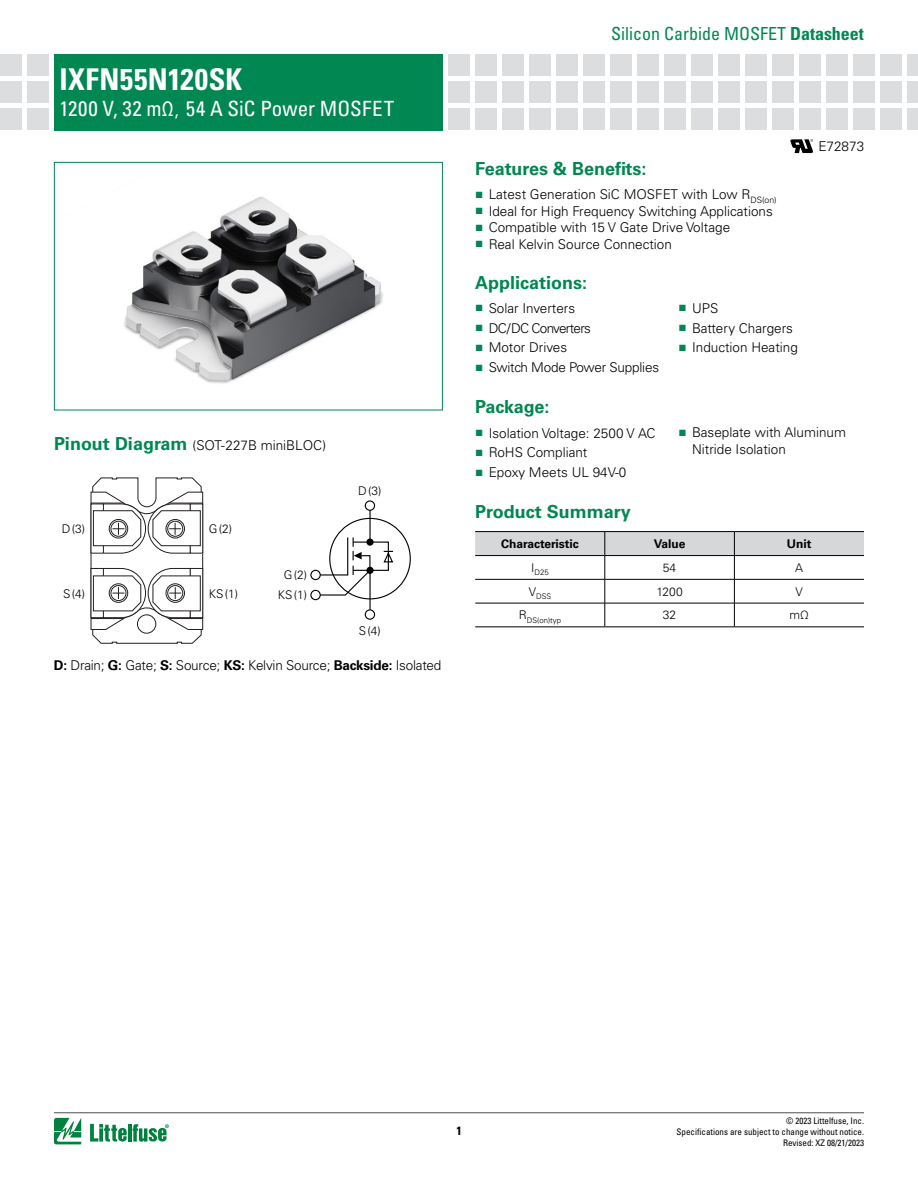
<style>
.page{position:relative;width:918px;height:1188px;background:#fff}
.page>*{position:absolute;margin:0;border:0;box-sizing:border-box;transform-origin:0 0}
.t1{font:700 condensed 30px "Univers LT Std";letter-spacing:.015em;color:#fff}
.t2{font:condensed 21px "Univers LT Std";letter-spacing:.005em;color:#fff}
.t3{font:700 18px "Univers LT Std";color:#008752}
.t4{font:condensed 18px "Univers LT Std";color:#008752}
.t5{font:300 13.5px/16.5px "Univers LT Std";color:#000}
.t6{font:300 13.5px "Univers LT Std";letter-spacing:-.05em;color:#000}
.t7{font:300 12px/20.1px "Univers LT Std";color:#000;text-align:center}
.t8{font:700 12px "Univers LT Std";color:#000}
.t9{font:700 condensed 12px "Univers LT Std";color:#000}
.t10{font:condensed 9px/10.6px "Univers LT Std";color:#000;text-align:right}
.t11{font:300 7.8px "Univers LT Std";color:#000}
.s1{font-weight:300;font-stretch:normal}
.s2{font-weight:700;font-size:18px;color:#008752}
.s3{font-weight:700}
.s4{font-family:"Arial";font-weight:400;color:#008752}
</style>
<div class="page">
<svg style="left:54px;top:1118px;width:27px;height:26px"></svg>
<hr style="left:128px;top:1124px;width:3px;height:18px;background:#00823f">
<svg style="left:133px;top:1124px;width:36px;height:18px"></svg>
<svg style="left:90px;top:1124px;width:37px;height:18px"></svg>
<hr style="left:54px;top:1112px;width:810px;height:1px;background:#4d4d4f">
<div style="left:27px;top:54px;width:22px;height:22px;background:#dcddde"></div>
<div style="left:27px;top:82px;width:22px;height:21px;background:#dcddde"></div>
<div style="left:27px;top:109px;width:22px;height:21px;background:#dcddde"></div>
<div style="left:0;top:54px;width:22px;height:22px;background:#dcddde"></div>
<div style="left:0;top:82px;width:22px;height:21px;background:#dcddde"></div>
<div style="left:0;top:109px;width:22px;height:21px;background:#dcddde"></div>
<div style="left:502px;top:54px;width:22px;height:22px;background:#dcddde"></div>
<div style="left:502px;top:82px;width:22px;height:21px;background:#dcddde"></div>
<div style="left:502px;top:109px;width:22px;height:21px;background:#dcddde"></div>
<div style="left:475px;top:54px;width:22px;height:22px;background:#dcddde"></div>
<div style="left:475px;top:82px;width:22px;height:21px;background:#dcddde"></div>
<div style="left:475px;top:109px;width:22px;height:21px;background:#dcddde"></div>
<div style="left:556px;top:54px;width:22px;height:22px;background:#dcddde"></div>
<div style="left:556px;top:82px;width:22px;height:21px;background:#dcddde"></div>
<div style="left:556px;top:109px;width:22px;height:21px;background:#dcddde"></div>
<div style="left:529px;top:54px;width:22px;height:22px;background:#dcddde"></div>
<div style="left:529px;top:82px;width:22px;height:21px;background:#dcddde"></div>
<div style="left:529px;top:109px;width:22px;height:21px;background:#dcddde"></div>
<div style="left:610px;top:54px;width:22px;height:22px;background:#dcddde"></div>
<div style="left:610px;top:82px;width:22px;height:21px;background:#dcddde"></div>
<div style="left:610px;top:109px;width:22px;height:21px;background:#dcddde"></div>
<div style="left:583px;top:54px;width:22px;height:22px;background:#dcddde"></div>
<div style="left:448px;top:54px;width:22px;height:22px;background:#dcddde"></div>
<div style="left:583px;top:82px;width:22px;height:21px;background:#dcddde"></div>
<div style="left:448px;top:82px;width:22px;height:21px;background:#dcddde"></div>
<div style="left:583px;top:109px;width:22px;height:21px;background:#dcddde"></div>
<div style="left:448px;top:109px;width:22px;height:21px;background:#dcddde"></div>
<div style="left:664px;top:54px;width:22px;height:22px;background:#dcddde"></div>
<div style="left:664px;top:82px;width:22px;height:21px;background:#dcddde"></div>
<div style="left:664px;top:109px;width:22px;height:21px;background:#dcddde"></div>
<div style="left:637px;top:54px;width:22px;height:22px;background:#dcddde"></div>
<div style="left:637px;top:82px;width:22px;height:21px;background:#dcddde"></div>
<div style="left:637px;top:109px;width:22px;height:21px;background:#dcddde"></div>
<div style="left:718px;top:54px;width:22px;height:22px;background:#dcddde"></div>
<div style="left:718px;top:82px;width:22px;height:21px;background:#dcddde"></div>
<div style="left:718px;top:109px;width:22px;height:21px;background:#dcddde"></div>
<div style="left:691px;top:54px;width:22px;height:22px;background:#dcddde"></div>
<div style="left:691px;top:82px;width:22px;height:21px;background:#dcddde"></div>
<div style="left:691px;top:109px;width:22px;height:21px;background:#dcddde"></div>
<div style="left:772px;top:54px;width:22px;height:22px;background:#dcddde"></div>
<div style="left:772px;top:82px;width:22px;height:21px;background:#dcddde"></div>
<div style="left:772px;top:109px;width:22px;height:21px;background:#dcddde"></div>
<div style="left:745px;top:54px;width:22px;height:22px;background:#dcddde"></div>
<div style="left:745px;top:82px;width:22px;height:21px;background:#dcddde"></div>
<div style="left:745px;top:109px;width:22px;height:21px;background:#dcddde"></div>
<div style="left:826px;top:54px;width:22px;height:22px;background:#dcddde"></div>
<div style="left:826px;top:81px;width:22px;height:22px;background:#dcddde"></div>
<div style="left:826px;top:108px;width:22px;height:22px;background:#dcddde"></div>
<div style="left:799px;top:54px;width:22px;height:22px;background:#dcddde"></div>
<div style="left:799px;top:81px;width:22px;height:22px;background:#dcddde"></div>
<div style="left:799px;top:108px;width:22px;height:22px;background:#dcddde"></div>
<div style="left:880px;top:54px;width:22px;height:22px;background:#dcddde"></div>
<div style="left:880px;top:81px;width:22px;height:22px;background:#dcddde"></div>
<div style="left:880px;top:108px;width:22px;height:22px;background:#dcddde"></div>
<div style="left:853px;top:54px;width:22px;height:22px;background:#dcddde"></div>
<div style="left:853px;top:81px;width:22px;height:22px;background:#dcddde"></div>
<div style="left:853px;top:108px;width:22px;height:22px;background:#dcddde"></div>
<div style="left:907px;top:54px;width:11px;height:22px;background:#dcddde"></div>
<div style="left:907px;top:81px;width:11px;height:22px;background:#dcddde"></div>
<div style="left:907px;top:108px;width:11px;height:22px;background:#dcddde"></div>
<div style="left:54px;top:54px;width:389px;height:76px;background:#008752"></div>
<img style="left:124px;top:196px;width:259px;height:188px">
<div style="left:54px;top:162px;width:389px;height:248px;border:1px solid #008752"></div>
<svg style="left:90px;top:477px;width:113px;height:167px"></svg>
<div style="left:365px;top:500px;width:10px;height:11px;border:1px solid #000;border-radius:50%"></div>
<div style="left:310px;top:570px;width:11px;height:10px;border:1px solid #000;border-radius:50%"></div>
<div style="left:310px;top:590px;width:11px;height:10px;border:1px solid #000;border-radius:50%"></div>
<div style="left:365px;top:609px;width:10px;height:11px;border:1px solid #000;border-radius:50%"></div>
<hr style="left:369px;top:571px;width:2px;height:39px;background:#000">
<svg style="left:319px;top:509px;width:75px;height:87px"></svg>
<svg style="left:790px;top:139px;width:23px;height:14px"></svg>
<hr style="left:475px;top:627px;width:130px;height:1px;background:#000">
<hr style="left:605px;top:627px;width:129px;height:1px;background:#000">
<hr style="left:734px;top:627px;width:130px;height:1px;background:#000">
<hr style="left:605px;top:531px;width:129px;height:1px;background:#000">
<hr style="left:734px;top:531px;width:130px;height:1px;background:#000">
<hr style="left:475px;top:531px;width:130px;height:1px;background:#000">
<svg style="left:475px;top:532px;width:389px;height:95px"></svg>
<h1 class="t1" style="left:59px;top:61px;width:184px">IXFN55N120SK</h1>
<h2 class="t2" style="left:59px;top:95px;width:336px">1200 V, 32 mΩ<span class="s1">,</span> 54 A SiC Power MOSFET</h2>
<p class="t5" style="left:54px;top:437px;width:274px"><span class="s2">Pinout Diagram</span> (SOT-227B miniBLOC)</p>
<p class="t7" style="left:62px;top:519px;width:25px">D(3)</p>
<p class="t7" style="left:209px;top:519px;width:25px">G(2)</p>
<p class="t7" style="left:63px;top:583px;width:24px">S(4)</p>
<p class="t7" style="left:209px;top:583px;width:31px">KS(1)</p>
<p class="t7" style="left:278px;top:565px;width:31px">G(2)<br>KS(1)</p>
<p class="t7" style="left:358px;top:480px;width:25px">D(3)</p>
<p class="t7" style="left:359px;top:621px;width:24px">S(4)</p>
<p class="t5" style="left:54px;top:657px;width:389px"><span class="s3">D:</span> Drain; <span class="s3">G:</span> Gate; <span class="s3">S:</span> Source; <span class="s3">KS:</span> Kelvin Source; <span class="s3">Backside:</span> Isolated</p>
<h3 class="t4" style="left:611px;top:22px;width:254px">Silicon Carbide MOSFET <span class="s3">Datasheet</span></h3>
<h3 class="t3" style="left:475px;top:158px;width:173px">Features &amp; Benefits:</h3>
<p class="t5" style="left:475px;top:186px;width:303px"><span class="s4">■</span> Latest Generation SiC MOSFET with Low R<sub>DS(on)</sub></p>
<p class="t5" style="left:475px;top:203px;width:299px"><span class="s4">■</span> Ideal for High Frequency Switching Applications</p>
<p class="t5" style="left:475px;top:219px;width:257px"><span class="s4">■</span> Compatible with 15 V Gate Drive Voltage</p>
<p class="t5" style="left:475px;top:236px;width:198px"><span class="s4">■</span> Real Kelvin Source Connection</p>
<h3 class="t3" style="left:475px;top:272px;width:114px">Applications:</h3>
<p class="t5" style="left:475px;top:300px;width:101px"><span class="s4">■</span> Solar Inverters</p>
<p class="t6" style="left:475px;top:320px;width:117px"><span class="s4">■</span> DC/DC Converters</p>
<p class="t5" style="left:475px;top:339px;width:93px"><span class="s4">■</span> Motor Drives</p>
<p class="t5" style="left:475px;top:359px;width:185px"><span class="s4">■</span> Switch Mode Power Supplies</p>
<p class="t5" style="left:679px;top:300px;width:41px"><span class="s4">■</span> UPS</p>
<p class="t5" style="left:679px;top:320px;width:116px"><span class="s4">■</span> Battery Chargers</p>
<p class="t5" style="left:679px;top:339px;width:121px"><span class="s4">■</span> Induction Heating</p>
<p class="t5" style="left:818px;top:138px;width:47px">E72873</p>
<h3 class="t3" style="left:475px;top:397px;width:76px">Package:</h3>
<p class="t5" style="left:475px;top:424px;width:182px"><span class="s4">■</span> Isolation Voltage: 2500 V AC</p>
<p class="t5" style="left:475px;top:444px;width:114px"><span class="s4">■</span> RoHS Compliant</p>
<p class="t5" style="left:475px;top:464px;width:153px"><span class="s4">■</span> Epoxy Meets UL 94V-0</p>
<p class="t5" style="left:692px;top:424px;width:155px;text-indent:-14px"><span class="s4">■</span> Baseplate with Aluminum<br>Nitride Isolation</p>
<h3 class="t3" style="left:475px;top:501px;width:157px">Product Summary</h3>
<p class="t8" style="left:501px;top:537px;width:79px">Characteristic</p>
<p class="t8" style="left:654px;top:537px;width:33px">Value</p>
<p class="t8" style="left:787px;top:537px;width:26px">Unit</p>
<p class="t11" style="left:531px;top:568px;width:19px"><sup>I</sup>D25</p>
<p class="t7" style="left:663px;top:558px;width:15px">54</p>
<p class="t7" style="left:795px;top:558px;width:10px">A</p>
<p class="t11" style="left:529px;top:592px;width:24px"><sup>V</sup>DSS</p>
<p class="t7" style="left:656px;top:581px;width:28px">1200</p>
<p class="t7" style="left:796px;top:581px;width:9px">V</p>
<p class="t11" style="left:519px;top:615px;width:44px"><sup>R</sup>DS(on)typ</p>
<p class="t7" style="left:663px;top:605px;width:15px">32</p>
<p class="t7" style="left:790px;top:605px;width:21px">mΩ</p>
<p class="t9" style="left:456px;top:1124px;width:7px">1</p>
<p class="t10" style="left:677px;top:1116px;width:189px">© 2023 Littelfuse, Inc.<br>Specifications are subject to change without notice.<br>Revised: XZ 08/21/2023</p>
</div>
